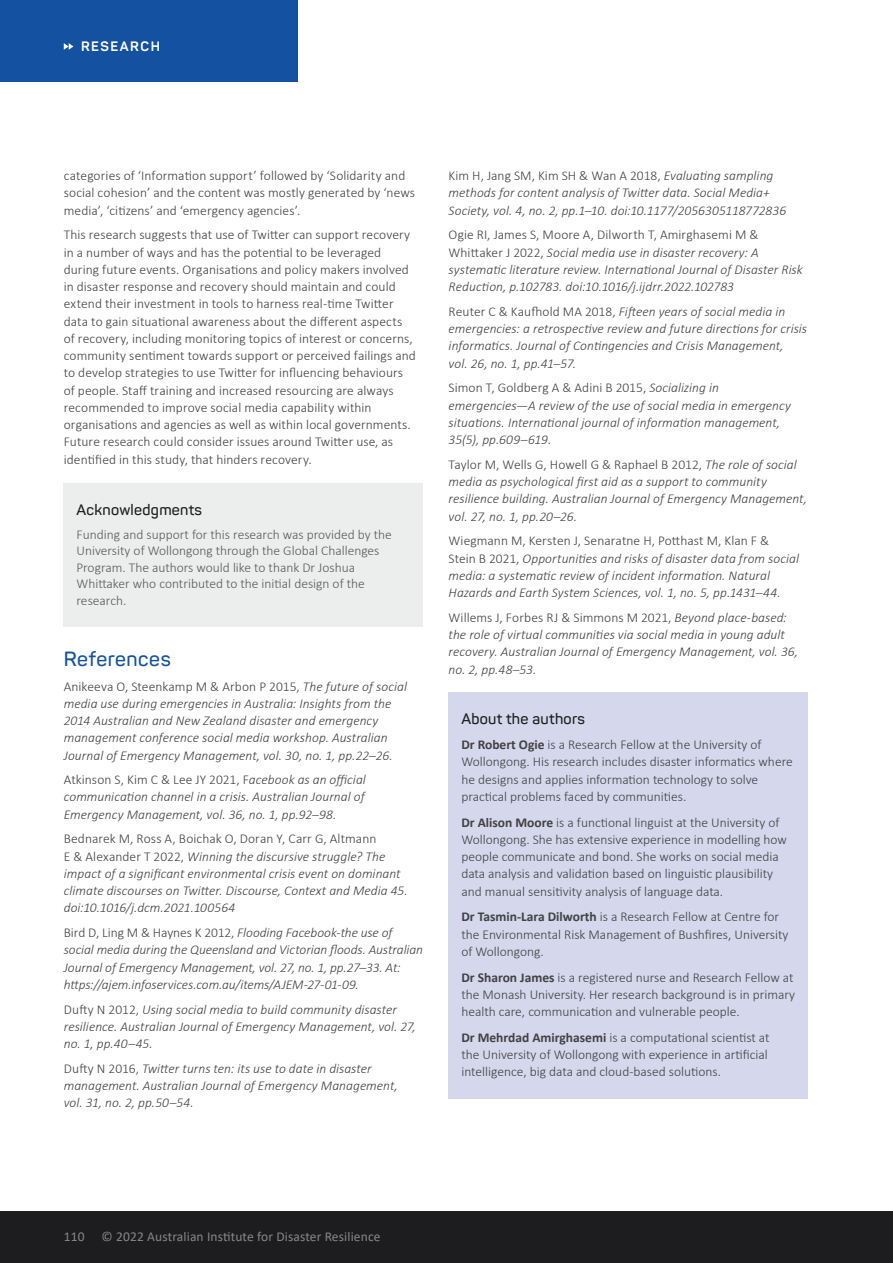
<style>
.page{position:relative;width:893px;height:1263px;background:#fff}
.page>*{position:absolute;margin:0;border:0;box-sizing:border-box;transform-origin:0 0}
.t1{font:600 20.25px "Panton";letter-spacing:.03em;color:#1452a1}
.t2{font:600 15px "Panton";letter-spacing:.02em;color:#1d1d1f}
.t3{font:italic 300 13.5px/17.2px "Calibri";letter-spacing:.005em;color:#414042}
.t4{font:300 13.5px/17.2px "Calibri";color:#414042}
.t5{font:300 13.5px/16.5px "Calibri";color:#58595b}
.t6{font:13.5px "Calibri";letter-spacing:.01em;color:#868788}
.t7{font:700 13.5px "Panton";letter-spacing:.11em;color:#fff}
.s1{font-style:normal}
.s2{font-weight:700}
</style>
<div class="page">
<div style="left:0;top:1212px;width:893px;height:51px;background:#1d1d1f"></div>
<div style="left:64px;top:483px;width:359px;height:48px;background:#eceded"></div>
<div style="left:64px;top:511px;width:359px;height:116px;background:#eceded"></div>
<div style="left:449px;top:693px;width:359px;height:48px;background:#d5d7ec"></div>
<div style="left:449px;top:722px;width:359px;height:101px;background:#d5d7ec"></div>
<div style="left:449px;top:799px;width:359px;height:119px;background:#d5d7ec"></div>
<div style="left:449px;top:894px;width:359px;height:84px;background:#d5d7ec"></div>
<div style="left:449px;top:954px;width:359px;height:85px;background:#d5d7ec"></div>
<div style="left:449px;top:1015px;width:359px;height:84px;background:#d5d7ec"></div>
<div style="left:0;top:0;width:298px;height:81px;background:#1452a1"></div>
<svg style="left:64px;top:43px;width:9px;height:7px"></svg>
<p class="t7" style="left:81px;top:38px;width:80px">RESEARCH</p>
<p class="t4" style="left:64px;top:167px;width:353px">categories of ‘Information support’ followed by ‘Solidarity and social cohesion’ and the content was mostly generated by ‘news media’, ‘citizens’ and ‘emergency agencies’.</p>
<p class="t4" style="left:64px;top:226px;width:354px">This research suggests that use of Twitter can support recovery in a number of ways and has the potential to be leveraged during future events. Organisations and policy makers involved in disaster response and recovery should maintain and could extend their investment in tools to harness real-time Twitter data to gain situational awareness about the different aspects of recovery, including monitoring topics of interest or concerns, community sentiment towards support or perceived failings and to develop strategies to use Twitter for influencing behaviours of people. Staff training and increased resourcing are always recommended to improve social media capability within organisations and agencies as well as within local governments.<br>Future research could consider issues around Twitter use, as identified in this study, that hinders recovery.</p>
<p class="t2" style="left:77px;top:500px;width:127px">Acknowledgments</p>
<p class="t5" style="left:77px;top:526px;width:317px">Funding and support for this research was provided by the University of Wollongong through the Global Challenges Program. The authors would like to thank Dr Joshua Whittaker who contributed to the initial design of the research.</p>
<h1 class="t1" style="left:64px;top:646px;width:109px">References</h1>
<p class="t3" style="left:64px;top:677px;width:345px"><span class="s1">Anikeeva O, Steenkamp M &amp; Arbon P 2015,</span> The future of social media use during emergencies in Australia: Insights from the 2014 Australian and New Zealand disaster and emergency management conference social media workshop. Australian Journal of Emergency Management, vol. 30, no. 1, pp.22–26.</p>
<p class="t3" style="left:64px;top:771px;width:304px;text-align:justify"><span class="s1">Atkinson S, Kim C &amp; Lee JY 2021, F</span>acebook as an official communication channel in a crisis. Australian Journal of Emergency Management, vol. 36, no. 1, pp.92–98.</p>
<p class="t3" style="left:64px;top:830px;width:345px"><span class="s1">Bednarek M, Ross A, Boichak O, Doran Y, Carr G, Altmann<br>E &amp; Alexander T 2022,</span> Winning the discursive struggle? The impact of a significant environmental crisis event on dominant climate discourses on Twitter. Discourse, Context and Media 45. doi:10.1016/j.dcm.2021.100564</p>
<p class="t3" style="left:64px;top:924px;width:361px"><span class="s1">Bird D, Ling M &amp; Haynes K 2012,</span> Flooding Facebook-the use of social media during the Queensland and Victorian floods. Australian Journal of Emergency Management, vol. 27, no. 1, pp.27–33. At: https://ajem.infoservices.com.au/items/AJEM-27-01-09.</p>
<p class="t3" style="left:64px;top:1000px;width:354px"><span class="s1">Dufty N 2012,</span> Using social media to build community disaster resilience. Australian Journal of Emergency Management, vol. 27, no. 1, pp.40–45.</p>
<p class="t3" style="left:64px;top:1059px;width:335px"><span class="s1">Dufty N 2016,</span> Twitter turns ten: its use to date in disaster management. Australian Journal of Emergency Management, vol. 31, no. 2, pp.50–54.</p>
<p class="t3" style="left:449px;top:167px;width:339px"><span class="s1">Kim H, Jang SM, Kim SH &amp; Wan A 2018,</span> Evaluating sampling methods for content analysis of Twitter data. Social Media+<br>Society, vol. 4, no. 2, pp.1–10. doi:10.1177/2056305118772836</p>
<p class="t3" style="left:449px;top:226px;width:356px"><span class="s1">Ogie RI, James S, Moore A, Dilworth T, Amirghasemi M &amp; Whittaker J 2022,</span> Social media use in disaster recovery: A systematic literature review. International Journal of Disaster Risk Reduction, p.102783. doi:10.1016/j.ijdrr.2022.102783</p>
<p class="t3" style="left:449px;top:303px;width:360px"><span class="s1">Reuter C &amp; Kaufhold MA 2018,</span> Fifteen years of social media in emergencies: a retrospective review and future directions for crisis informatics. Journal of Contingencies and Crisis Management,<br>vol. 26, no. 1, pp.41–57.</p>
<p class="t3" style="left:449px;top:379px;width:344px"><span class="s1">Simon T, Goldberg A &amp; Adini B 2015,</span> Socializing in emergencies—A review of the use of social media in emergency situations. International journal of information management, 35(5), pp.609–619.</p>
<p class="t3" style="left:449px;top:456px;width:360px"><span class="s1">Taylor M, Wells G, Howell G &amp; Raphael B 2012,</span> The role of social media as psychological first aid as a support to community resilience building. Australian Journal of Emergency Management, vol. 27, no. 1, pp.20–26.</p>
<p class="t3" style="left:449px;top:532px;width:352px"><span class="s1">Wiegmann M, Kersten J, Senaratne H, Potthast M, Klan F &amp; Stein B 2021,</span> Opportunities and risks of disaster data from social media: a systematic review of incident information. Natural Hazards and Earth System Sciences, vol. 1, no. 5, pp.1431–44.</p>
<p class="t3" style="left:449px;top:608px;width:351px"><span class="s1">Willems J, Forbes RJ &amp; Simmons M 2021,</span> Beyond place-based: the role of virtual communities via social media in young adult recovery. Australian Journal of Emergency Management, vol. 36, no. 2, pp.48–53.</p>
<p class="t2" style="left:461px;top:710px;width:125px">About the authors</p>
<p class="t4" style="left:461px;top:736px;width:333px"><span class="s2">Dr Robert Ogie</span> is a Research Fellow at the University of Wollongong. His research includes disaster informatics where he designs and applies information technology to solve practical problems faced by communities.</p>
<p class="t4" style="left:461px;top:813px;width:327px"><span class="s2">Dr Alison Moore</span> is a functional linguist at the University of Wollongong. She has extensive experience in modelling how people communicate and bond. She works on social media data analysis and validation based on linguistic plausibility and manual sensitivity analysis of language data.</p>
<p class="t4" style="left:461px;top:908px;width:329px"><span class="s2">Dr Tasmin-Lara Dilworth</span> is a Research Fellow at Centre for the Environmental Risk Management of Bushfires, University of Wollongong.</p>
<p class="t4" style="left:461px;top:968px;width:335px;text-align:justify"><span class="s2">Dr Sharon James</span> is a registered nurse and Research Fellow at the Monash University. Her research background is in primary health care, communication and vulnerable people.</p>
<p class="t4" style="left:461px;top:1029px;width:310px"><span class="s2">Dr Mehrdad Amirghasemi</span> is a computational scientist at the University of Wollongong with experience in artificial intelligence, big data and cloud-based solutions.</p>
<p class="t6" style="left:64px;top:1227px;width:22px">110</p>
<p class="t6" style="left:102px;top:1227px;width:280px">© 2022 Australian Institute for Disaster Resilience</p>
</div>
